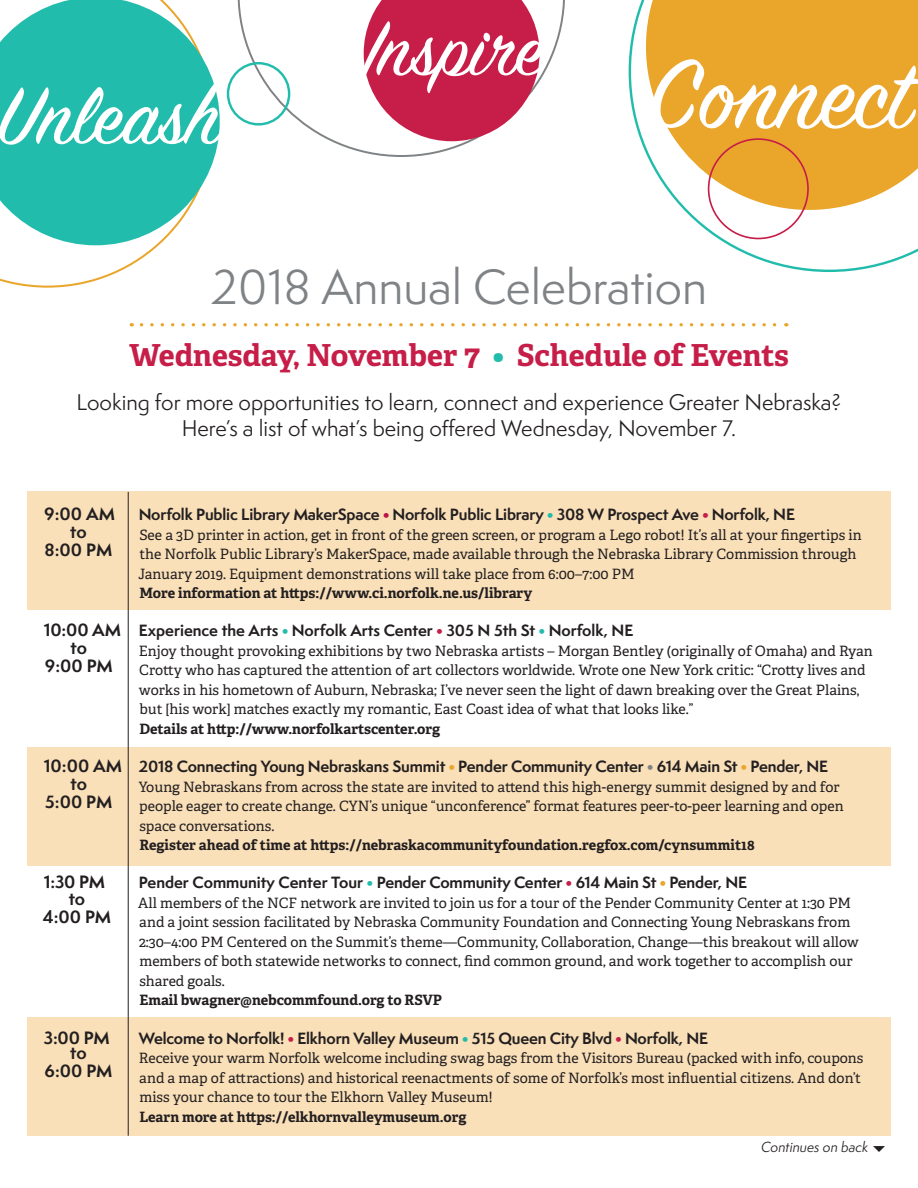
<style>
.page{position:relative;width:918px;height:1188px;background:#fff}
.page>*{position:absolute;margin:0;border:0;box-sizing:border-box;transform-origin:0 0}
.t1{font:107.25px "Sign Painter House Script";color:#fff}
.t2{font:89.85px "Sign Painter House Script";color:#fff}
.t3{font:84.6px "Sign Painter House Script";letter-spacing:-.005em;color:#fff}
.t4{font:45.45px "Semplicita Pro";color:#808385}
.t5{font:700 30.3px "Adelle PE";letter-spacing:-.005em;color:#c61e48}
.t6{font:20.85px/26.5px "Semplicita Pro";color:#231f20;text-align:center}
.t7{font:700 16.5px/18px "Semplicita Pro";letter-spacing:-.01em;color:#231f20;text-align:center}
.t8{font:700 15px "Semplicita Pro";letter-spacing:-.01em;color:#231f20}
.t9{font:14.25px/19.5px "Adelle PE";color:#231f20}
.t10{font:700 14.25px "Adelle PE";letter-spacing:-.005em;color:#231f20}
.t11{font:italic 13.5px "Semplicita Pro";color:#231f20}
.s1{color:#22bcac}
.s2{color:#bc1446}
.s3{color:#c61e48}
.s4{font-size:16.5px}
.s5{color:#eaa52b}
.s6{color:#808385}
</style>
<div class="page">
<div style="left:27px;top:1018px;width:864px;height:118px;background:#f9e0b9"></div>
<div style="left:27px;top:747px;width:864px;height:118px;background:#f9e0b9"></div>
<svg style="left:0;top:245px;width:159px;height:43px"></svg>
<svg style="left:0;top:0;width:220px;height:245px;fill:#22bcac"></svg>
<svg style="left:629px;top:0;width:289px;height:272px"></svg>
<svg style="left:238px;top:0;width:327px;height:157px"></svg>
<svg style="left:364px;top:0;width:176px;height:141px;background:#ce4164"></svg>
<svg style="left:646px;top:0;width:272px;height:210px;background:#ebaf45"></svg>
<div style="left:708px;top:138px;width:101px;height:101px;border:2px solid #c61e48;border-radius:50%"></div>
<div style="left:227px;top:62px;width:63px;height:64px;border:2px solid #22bcac;border-radius:50%"></div>
<svg style="left:141px;top:323px;width:646px;height:3px"></svg>
<div style="left:27px;top:492px;width:864px;height:118px;background:#f9e0b9"></div>
<hr style="left:128px;top:492px;width:1px;height:644px;background:#231f20">
<h2 class="t2" style="left:-1px;top:61px;width:223px">Unleash</h2>
<h3 class="t3" style="left:365px;top:-3px;width:180px">Inspire</h3>
<h1 class="t1" style="left:649px;top:29px;width:263px">Connect</h1>
<h3 class="t4" style="left:211px;top:255px;width:498px">2018 Annual Celebration</h3>
<h3 class="t5" style="left:129px;top:333px;width:661px">Wednesday, November 7 <span class="s1">•</span> Schedule of Events</h3>
<h3 class="t6" style="left:77px;top:388px;width:766px">Looking for more opportunities to learn, connect and experience Greater Nebraska?<br>Here’s a list of what’s being offered Wednesday, November 7.</h3>
<p class="t7" style="left:44px;top:505px;width:72px">9:00 AM</p>
<p class="t8" style="left:139px;top:503px;width:658px">Norfolk Public Library MakerSpace <span class="s2">•</span> Norfolk Public Library <span class="s1">•</span> 308 W Prospect Ave <span class="s3">•</span> Norfolk, NE</p>
<p class="t9" style="left:138px;top:524px;width:725px">See a 3D printer in action, get in front of the green screen, or program a Lego robot! It’s all at your fingertips in the Norfolk Public Library’s MakerSpace, made available through the Nebraska Library Commission through<br>January 2019. Equipment demonstrations will take place from 6:00–7:00 PM</p>
<p class="t10" style="left:139px;top:583px;width:394px">More information at https://www.ci.norfolk.ne.us/library</p>
<p class="t8" style="left:44px;top:620px;width:591px"><span class="s4">10:00 AM</span> Experience the Arts <span class="s1">•</span> Norfolk Arts Center <span class="s3">•</span> 305 N 5th St <span class="s1">•</span> Norfolk, NE</p>
<p class="t9" style="left:139px;top:641px;width:736px">Enjoy thought provoking exhibitions by two Nebraska artists – Morgan Bentley (originally of Omaha) and Ryan Crotty who has captured the attention of art collectors worldwide. Wrote one New York critic: “Crotty lives and works in his hometown of Auburn, Nebraska; I’ve never seen the light of dawn breaking over the Great Plains, but [his work] matches exactly my romantic, East Coast idea of what that looks like.”</p>
<p class="t10" style="left:139px;top:719px;width:302px">Details at http://www.norfolkartscenter.org</p>
<p class="t8" style="left:44px;top:755px;width:786px"><span class="s4">10:00 AM</span> 2018 Connecting Young Nebraskans Summit <span class="s5">•</span> Pender Community Center <span class="s6">•</span> 614 Main St <span class="s5">•</span> Pender, NE</p>
<p class="t9" style="left:139px;top:776px;width:707px">Young Nebraskans from across the state are invited to attend this high-energy summit designed by and for people eager to create change. CYN’s unique “unconference” format features peer-to-peer learning and open space conversations.</p>
<p class="t10" style="left:139px;top:835px;width:617px">Register ahead of time at https://nebraskacommunityfoundation.regfox.com/cynsummit18</p>
<p class="t7" style="left:44px;top:873px;width:63px">1:30 PM</p>
<p class="t8" style="left:139px;top:872px;width:610px">Pender Community Center Tour <span class="s1">•</span> Pender Community Center <span class="s3">•</span> 614 Main St <span class="s5">•</span> Pender, NE</p>
<p class="t9" style="left:138px;top:893px;width:722px">All members of the NCF network are invited to join us for a tour of the Pender Community Center at 1:30 PM and a joint session facilitated by Nebraska Community Foundation and Connecting Young Nebraskans from 2:30–4:00 PM Centered on the Summit’s theme—Community, Collaboration, Change—this breakout will allow members of both statewide networks to connect, find common ground, and work together to accomplish our shared goals.</p>
<p class="t10" style="left:139px;top:990px;width:304px">Email bwagner@nebcommfound.org to RSVP</p>
<p class="t7" style="left:44px;top:1028px;width:67px">3:00 PM</p>
<p class="t8" style="left:139px;top:1027px;width:571px">Welcome to Norfolk! <span class="s3">•</span> Elkhorn Valley Museum <span class="s1">•</span> 515 Queen City Blvd <span class="s3">•</span> Norfolk, NE</p>
<p class="t9" style="left:139px;top:1048px;width:726px">Receive your warm Norfolk welcome including swag bags from the Visitors Bureau (packed with info, coupons and a map of attractions) and historical reenactments of some of Norfolk’s most influential citizens. And don’t miss your chance to tour the Elkhorn Valley Museum!</p>
<p class="t10" style="left:139px;top:1106px;width:329px">Learn more at https://elkhornvalleymuseum.org</p>
<p class="t7" style="left:45px;top:522px;width:69px">to<br>8:00 PM</p>
<p class="t7" style="left:45px;top:639px;width:69px">to<br>9:00 PM</p>
<p class="t7" style="left:45px;top:775px;width:69px">to<br>5:00 PM</p>
<p class="t7" style="left:43px;top:890px;width:70px">to<br>4:00 PM</p>
<p class="t7" style="left:44px;top:1044px;width:69px">to<br>6:00 PM</p>
<p class="t11" style="left:761px;top:1138px;width:109px">Continues on back</p>
</div>
